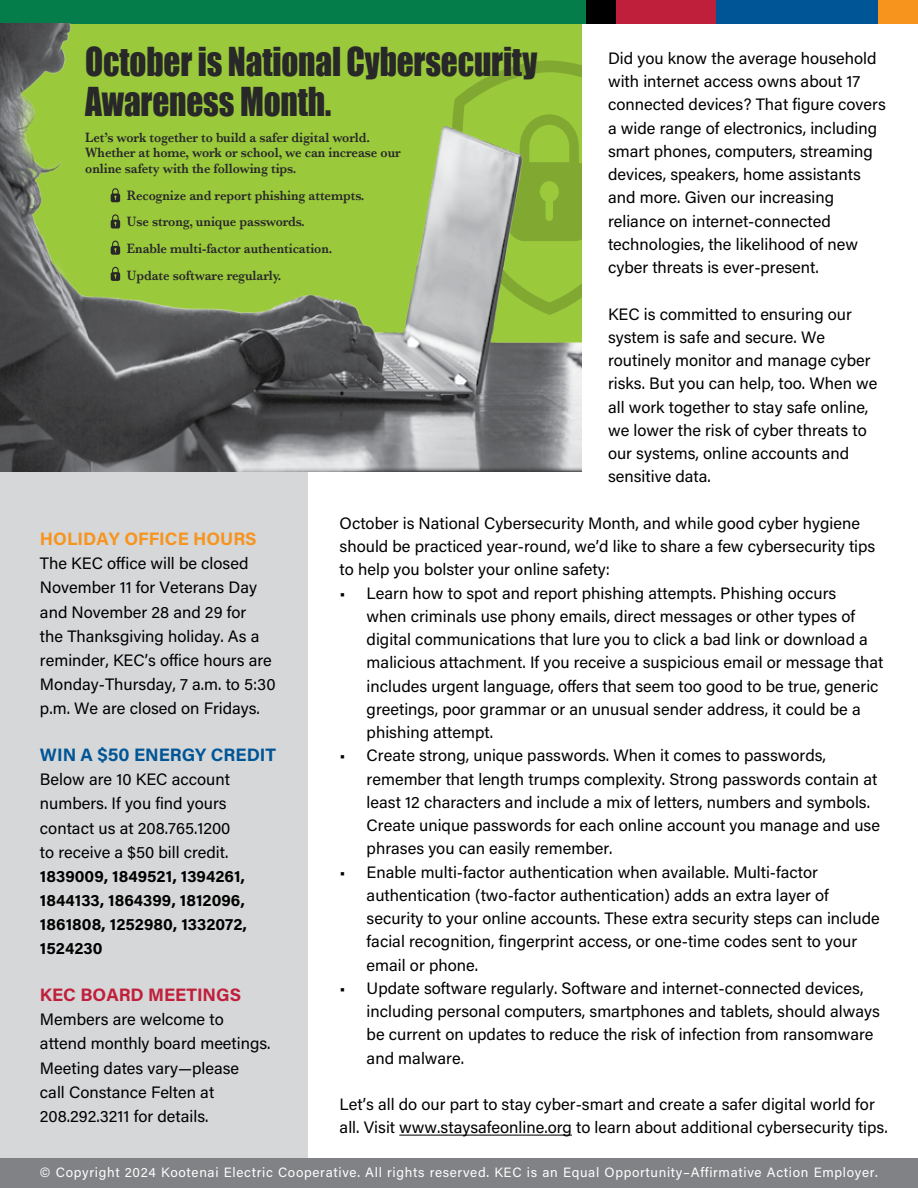
<style>
.page{position:relative;width:918px;height:1188px;background:#fff}
.page>*{position:absolute;margin:0;border:0;box-sizing:border-box;transform-origin:0 0}
.t1{font:36.6px/40.3px "Impact";letter-spacing:-.005em;color:#292829;scale:.91 1}
.t2{font:700 18px "Acumin Pro";color:#005596}
.t3{font:700 18px "Acumin Pro";color:#f7941e}
.t4{font:700 18px "Acumin Pro";color:#c01f3b}
.t5{font:16.5px/23.2px "Acumin Pro";color:#000}
.t6{font:700 16.5px/24px "Acumin Pro";color:#000}
.t7{font:600 14.1px/26.8px "Baskerville";letter-spacing:-.005em;color:#292829;scale:.91 1}
.t8{font:13.5px "Acumin Pro";letter-spacing:.05em;color:#fff}
</style>
<div class="page">
<div style="left:0;top:472px;width:308px;height:715px;background:#d5d7d8"></div>
<div style="left:0;top:0;width:918px;height:24px;background:#057d4a"></div>
<div style="left:613px;top:0;width:103px;height:24px;background:#c01f3b"></div>
<div style="left:875px;top:0;width:43px;height:24px;background:#f7941e"></div>
<div style="left:716px;top:0;width:162px;height:24px;background:#005596"></div>
<div style="left:586px;top:0;width:30px;height:24px;background:#000"></div>
<div style="left:0;top:1159px;width:918px;height:29px;background:#808285"></div>
<hr style="left:399px;top:1135px;width:173px;height:1px;background:#000">
<img style="left:0;top:24px;width:581px;height:448px">
<svg style="left:111px;top:188px;width:9px;height:14px"></svg>
<svg style="left:111px;top:214px;width:9px;height:15px"></svg>
<svg style="left:111px;top:241px;width:9px;height:14px"></svg>
<svg style="left:111px;top:267px;width:9px;height:14px"></svg>
<h1 class="t1" style="left:85px;top:40px;width:499px">October is National Cybersecurity<br>Awareness Month.</h1>
<p class="t5" style="left:608px;top:46px;width:279px">Did you know the average household with internet access owns about 17 connected devices? That figure covers a wide range of electronics, including smart phones, computers, streaming devices, speakers, home assistants and more. Given our increasing reliance on internet-connected technologies, the likelihood of new cyber threats is ever-present.</p>
<p class="t5" style="left:608px;top:302px;width:271px">KEC is committed to ensuring our system is safe and secure. We routinely monitor and manage cyber risks. But you can help, too. When we all work together to stay safe online, we lower the risk of cyber threats to our systems, online accounts and sensitive data.</p>
<p class="t5" style="left:340px;top:511px;width:537px">October is National Cybersecurity Month, and while good cyber hygiene should be practiced year-round, we’d like to share a few cybersecurity tips to help you bolster your online safety:</p>
<p class="t5" style="left:367px;top:581px;width:518px;text-indent:-27px">• Learn how to spot and report phishing attempts. Phishing occurs<br>when criminals use phony emails, direct messages or other types of digital communications that lure you to click a bad link or download a malicious attachment. If you receive a suspicious email or message that includes urgent language, offers that seem too good to be true, generic greetings, poor grammar or an unusual sender address, it could be a phishing attempt.</p>
<p class="t5" style="left:367px;top:743px;width:515px;text-indent:-27px">• Create strong, unique passwords. When it comes to passwords, remember that length trumps complexity. Strong passwords contain at least 12 characters and include a mix of letters, numbers and symbols.<br>Create unique passwords for each online account you manage and use phrases you can easily remember.</p>
<p class="t5" style="left:367px;top:860px;width:515px;text-indent:-27px">• Enable multi-factor authentication when available. Multi-factor authentication (two-factor authentication) adds an extra layer of security to your online accounts. These extra security steps can include facial recognition, fingerprint access, or one-time codes sent to your email or phone.</p>
<p class="t5" style="left:367px;top:976px;width:515px;text-indent:-27px">• Update software regularly. Software and internet-connected devices, including personal computers, smartphones and tablets, should always be current on updates to reduce the risk of infection from ransomware and malware.</p>
<p class="t5" style="left:340px;top:1092px;width:550px">Let’s all do our part to stay cyber-smart and create a safer digital world for all. Visit www.staysafeonline.org to learn about additional cybersecurity tips.</p>
<p class="t7" style="left:85px;top:130px;width:348px;line-height:15.3px">Let’s work together to build a safer digital world.<br>Whether at home, work or school, we can increase our online safety with the following tips.</p>
<p class="t7" style="left:127px;top:181px;width:262px">Recognize and report phishing attempts.<br>Use strong, unique passwords.<br>Enable multi-factor authentication.<br>Update software regularly.</p>
<p class="t3" style="left:40px;top:527px;width:218px">HOLIDAY OFFICE HOURS</p>
<p class="t5" style="left:40px;top:551px;width:237px;line-height:24px">The KEC office will be closed<br>November 11 for Veterans Day and November 28 and 29 for<br>the Thanksgiving holiday. As a reminder, KEC’s office hours are<br>Monday-Thursday, 7 a.m. to 5:30 p.m. We are closed on Fridays.</p>
<p class="t2" style="left:40px;top:743px;width:238px">WIN A $50 ENERGY CREDIT</p>
<p class="t5" style="left:40px;top:767px;width:192px;line-height:24px">Below are 10 KEC account numbers. If you find yours contact us at 208.765.1200 to receive a $50 bill credit.</p>
<p class="t6" style="left:40px;top:863px;width:209px">1839009, 1849521, 1394261,<br>1844133, 1864399, 1812096,<br>1861808, 1252980, 1332072,<br>1524230</p>
<p class="t4" style="left:40px;top:983px;width:203px">KEC BOARD MEETINGS</p>
<p class="t5" style="left:40px;top:1007px;width:232px;line-height:24px">Members are welcome to attend monthly board meetings.<br>Meeting dates vary—please<br>call Constance Felten at<br>208.292.3211 for details.</p>
<p class="t8" style="left:40px;top:1163px;width:840px">© Copyright 2024 Kootenai Electric Cooperative. All rights reserved. KEC is an Equal Opportunity–Affirmative Action Employer.</p>
</div>
